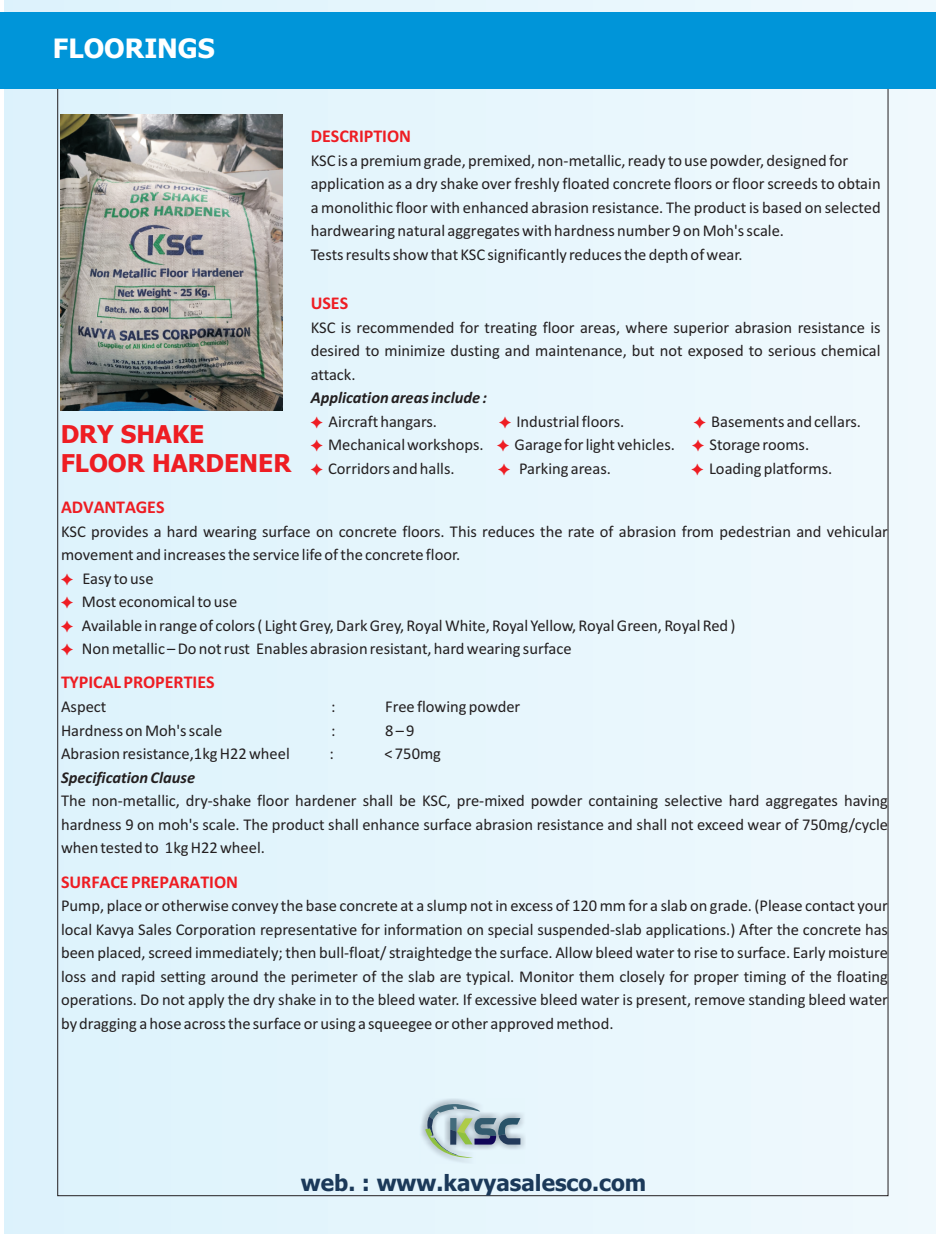
<style>
.page{position:relative;width:936px;height:1234px;background:#fff}
.page>*{position:absolute;margin:0;border:0;box-sizing:border-box;transform-origin:0 0}
.t1{font:700 26.7px "Tahoma";color:#fff}
.t2{font:700 24.6px/29.7px "Tahoma";color:#ee1d23}
.t3{font:700 22.35px "Tahoma";color:#1b3959}
.t4{font:700 18px "Calibri";color:#ee1d23}
.t5{font:16.5px/23.4px "Calibri";color:#231f20;text-align:justify}
.t6{font:italic 700 16.5px "Calibri";color:#231f20}
</style>
<div class="page">
<div style="left:5px;top:0;width:930px;height:1233px;background:#e7f6fd"></div>
<img style="left:61px;top:115px;width:221px;height:295px">
<div style="left:0;top:13px;width:935px;height:76px;background:#0095d9"></div>
<img style="left:421px;top:1099px;width:104px;height:63px">
<svg style="left:425px;top:1103px;width:95px;height:54px"></svg>
<h1 class="t1" style="left:53px;top:38px;width:163px">FLOORINGS</h1>
<h2 class="t2" style="left:61px;top:421px;width:232px">DRY SHAKE<br>FLOOR HARDENER</h2>
<p class="t4" style="left:310px;top:128px;width:102px">DESCRIPTION</p>
<p class="t5" style="left:310px;top:150px;width:571px;text-align:left">KSC is a premium grade, premixed, non-metallic, ready to use powder, designed for application as a dry shake over freshly floated concrete floors or floor screeds to obtain a monolithic floor with enhanced abrasion resistance. The product is based on selected hardwearing natural aggregates with hardness number 9 on Moh's scale.<br>Tests results show that KSC significantly reduces the depth of wear.</p>
<p class="t4" style="left:310px;top:295px;width:39px">USES</p>
<p class="t5" style="left:310px;top:317px;width:571px">KSC is recommended for treating floor areas, where superior abrasion resistance is desired to minimize dusting and maintenance, but not exposed to serious chemical attack.</p>
<p class="t6" style="left:310px;top:390px;width:178px">Application areas include :</p>
<p class="t5" style="left:328px;top:410px;width:110px">Aircraft hangars.</p>
<p class="t5" style="left:516px;top:410px;width:109px">Industrial floors.</p>
<p class="t5" style="left:711px;top:410px;width:151px">Basements and cellars.</p>
<p class="t5" style="left:328px;top:434px;width:157px">Mechanicalworkshops.</p>
<p class="t5" style="left:514px;top:434px;width:162px">Garage for light vehicles.</p>
<p class="t5" style="left:709px;top:434px;width:101px">Storage rooms.</p>
<p class="t5" style="left:328px;top:457px;width:128px">Corridors and halls.</p>
<p class="t5" style="left:519px;top:457px;width:93px">Parking areas.</p>
<p class="t5" style="left:709px;top:457px;width:125px">Loading platforms.</p>
<p class="t4" style="left:61px;top:499px;width:105px">ADVANTAGES</p>
<p class="t5" style="left:61px;top:521px;width:828px">KSC provides a hard wearing surface on concrete floors. This reduces the rate of abrasion from pedestrian and vehicular</p>
<p class="t5" style="left:61px;top:544px;width:401px">movement and increases the service life of the concrete floor.</p>
<p class="t5" style="left:82px;top:568px;width:73px">Easy to use</p>
<p class="t5" style="left:82px;top:591px;width:157px">Most economical to use</p>
<p class="t5" style="left:82px;top:614px;width:655px">Available in range of colors ( Light Grey, Dark Grey, Royal White, Royal Yellow, Royal Green, Royal Red )</p>
<p class="t5" style="left:82px;top:638px;width:491px">Non metallic – Do not rust Enables abrasion resistant,hard wearing surface</p>
<p class="t4" style="left:61px;top:674px;width:155px">TYPICAL PROPERTIES</p>
<p class="t5" style="left:61px;top:696px;width:47px">Aspect</p>
<p class="t5" style="left:385px;top:696px;width:137px">Free flowing powder</p>
<p class="t5" style="left:61px;top:719px;width:163px">Hardness on Moh's scale</p>
<p class="t5" style="left:331px;top:719px;width:6px">:</p>
<p class="t5" style="left:385px;top:719px;width:31px">8 – 9</p>
<p class="t5" style="left:61px;top:743px;width:230px">Abrasion resistance,1kg H22 wheel</p>
<p class="t5" style="left:329px;top:743px;width:6px">:</p>
<p class="t5" style="left:384px;top:743px;width:58px">&lt; 750mg</p>
<p class="t6" style="left:61px;top:770px;width:136px">Specification Clause</p>
<p class="t5" style="left:61px;top:790px;width:828px">The non-metallic, dry-shake floor hardener shall be KSC, pre-mixed powder containing selective hard aggregates having hardness 9 on moh's scale. The product shall enhance surface abrasion resistance and shall not exceed wear of 750mg/cycle when tested to 1kg H22 wheel.</p>
<p class="t5" style="left:331px;top:696px;width:6px">:</p>
<p class="t4" style="left:61px;top:873px;width:179px">SURFACE PREPARATION</p>
<p class="t5" style="left:61px;top:895px;width:828px">Pump, place or otherwise convey the base concrete at a slump not in excess of 120 mm for a slab on grade. (Please contact your local Kavya Sales Corporation representative for information on special suspended-slab applications.) After the concrete has been placed, screed immediately; then bull-float/ straightedge the surface. Allow bleed water to rise to surface. Early moisture loss and rapid setting around the perimeter of the slab are typical. Monitor them closely for proper timing of the floating operations. Do not apply the dry shake in to the bleed water. If excessive bleed water is present, remove standing bleed water by dragging a hose across the surface or using a squeegee or other approved method.</p>
<h3 class="t3" style="left:301px;top:1173px;width:347px">web. : www.kavyasalesco.com</h3>
</div>
